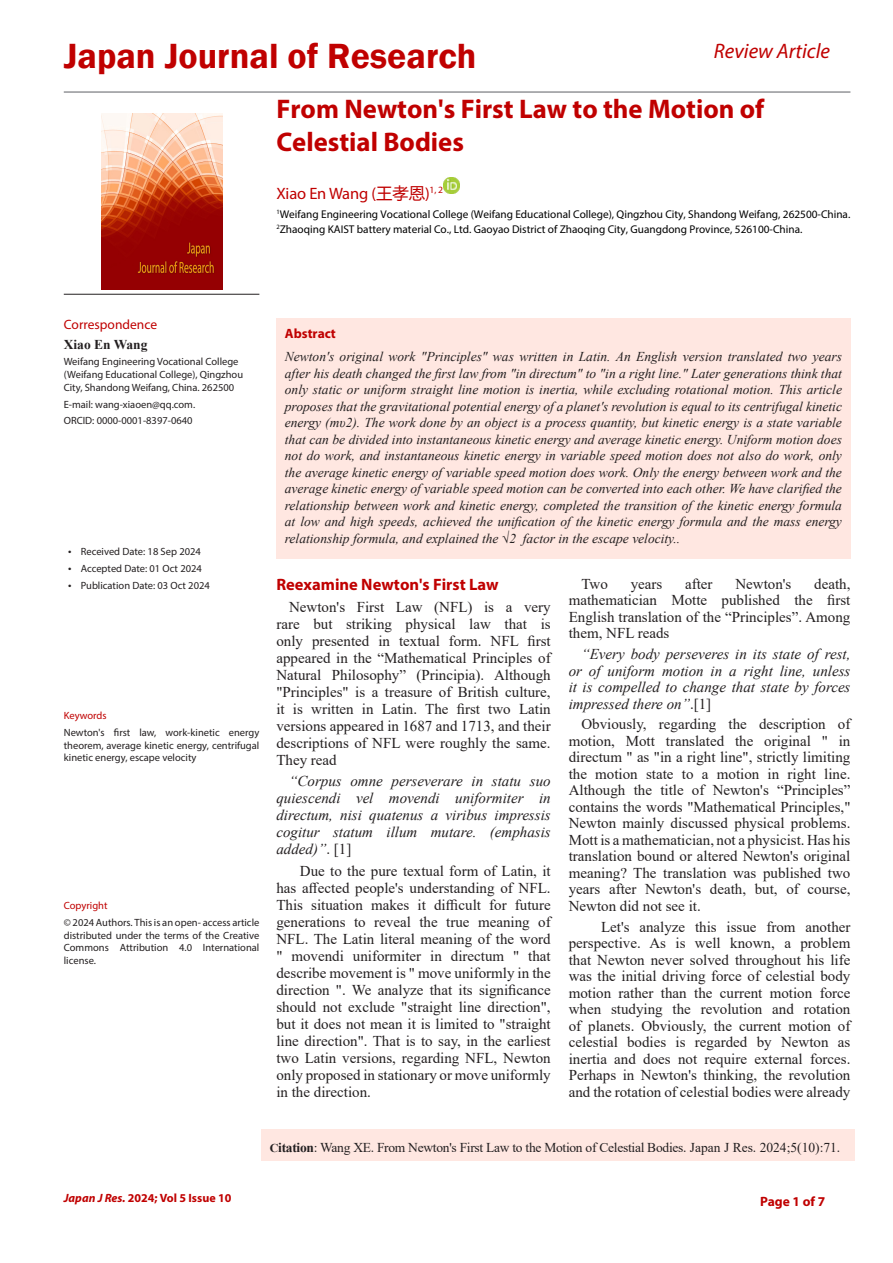
<style>
.page{position:relative;width:893px;height:1263px;background:#fff}
.page>*{position:absolute;margin:0;border:0;box-sizing:border-box;transform-origin:0 0}
.t1{font:600 36px "Franklin Gothic";color:#c00000}
.t2{font:700 27px/33px "Myriad Pro";color:#c00000}
.t3{font:italic 21px "Myriad Pro";color:#c00000}
.t4{font:700 16.5px "Myriad Pro";color:#c00000}
.t5{font:16.5px "Myriad Pro";letter-spacing:-.01em;color:#c00000}
.t6{font:15px/16.5px "Times New Roman";color:#231f20;text-align:justify}
.t7{font:italic 15px/17.1px "Times New Roman";color:#231f20;text-align:justify}
.t8{font:italic 13.5px/16.5px "Times New Roman";color:#231f20;text-align:justify}
.t9{font:13.5px "Times New Roman";letter-spacing:-.02em;color:#231f20}
.t10{font:700 13.5px "Myriad Pro";color:#c00000}
.t11{font:13.5px "Myriad Pro";color:#c00000}
.t12{font:700 13.5px "Times New Roman";color:#231f20}
.t13{font:700 12px "Myriad Pro";color:#c00000}
.t14{font:11.25px "Myriad Pro";color:#000}
.t15{font:10.5px/12.6px "Myriad Pro";color:#231f20;text-align:justify}
.t16{font:10.5px "Myriad Pro";color:#c00000}
.s1{font-family:"Microsoft Ya Hei"}
.s2{font-size:12px}
.s3{font-style:normal}
.s4{font-weight:700;font-size:12px}
.s5{font-weight:700}
.s6{font-style:italic}
</style>
<div class="page">
<div style="left:261px;top:1129px;width:593px;height:32px;background:#ffe7e1"></div>
<img style="left:101px;top:114px;width:121px;height:175px">
<img style="left:443px;top:177px;width:16px;height:16px">
<hr style="left:64px;top:294px;width:195px;height:1px;background:#231f20">
<hr style="left:64px;top:91px;width:786px;height:2px;background:#939598">
<div style="left:276px;top:318px;width:574px;height:241px;background:#ffe7e1"></div>
<h1 class="t1" style="left:64px;top:34px;width:414px">Japan Journal of Research</h1>
<p class="t2" style="left:276px;top:91px;width:489px">From Newton's First Law to the Motion of<br>Celestial Bodies</p>
<p class="t5" style="left:276px;top:183px;width:168px">Xiao En Wang (<span class="s1">王孝恩</span>)<sup>1,</sup> <sup>2</sup></p>
<p class="t14" style="left:276px;top:207px;width:575px"><sup>1</sup>Weifang Engineering Vocational College (Weifang Educational College), Qingzhou City, Shandong Weifang, 262500-China.</p>
<p class="t14" style="left:276px;top:222px;width:528px"><sup>2</sup>Zhaoqing KAIST battery material Co., Ltd. Gaoyao District of Zhaoqing City, Guangdong Province, 526100-China.</p>
<h3 class="t3" style="left:714px;top:38px;width:118px">Review Article</h3>
<p class="t11" style="left:64px;top:316px;width:95px">Correspondence</p>
<p class="t12" style="left:64px;top:334px;width:85px">Xiao En Wang</p>
<p class="t15" style="left:64px;top:355px;width:181px;text-align:left">Weifang Engineering Vocational College (Weifang Educational College), Qingzhou<br>City, Shandong Weifang, China. 262500</p>
<p class="t15" style="left:64px;top:397px;width:133px">E-mail: wang-xiaoen@qq.com.</p>
<p class="t15" style="left:64px;top:414px;width:130px">ORCID: 0000-0001-8397-0640</p>
<p class="t15" style="left:68px;top:545px;width:134px"><span class="s2">•</span> Received Date: 18 Sep 2024</p>
<p class="t15" style="left:68px;top:562px;width:135px"><span class="s2">•</span> Accepted Date: 01 Oct 2024</p>
<p class="t15" style="left:68px;top:579px;width:143px"><span class="s2">•</span> Publication Date: 03 Oct 2024</p>
<p class="t16" style="left:64px;top:709px;width:44px">Keywords</p>
<p class="t15" style="left:64px;top:726px;width:197px">Newton's first law, work-kinetic energy theorem, average kinetic energy, centrifugal kinetic energy, escape velocity</p>
<p class="t16" style="left:64px;top:899px;width:45px">Copyright</p>
<p class="t15" style="left:64px;top:916px;width:197px">© 2024 Authors. This is an open- access article distributed under the terms of the Creative Commons Attribution 4.0 International license.</p>
<p class="t10" style="left:285px;top:325px;width:53px">Abstract</p>
<p class="t8" style="left:285px;top:348px;width:559px">Newton's original work "Principles" was written in Latin. An English version translated two years after his death changed the first law from "in directum" to "in a right line." Later generations think that only static or uniform straight line motion is inertia, while excluding rotational motion. This article proposes that the gravitational potential energy of a planet's revolution is equal to its centrifugal kinetic energy (mυ2). The work done by an object is a process quantity, but kinetic energy is a state variable that can be divided into instantaneous kinetic energy and average kinetic energy. Uniform motion does not do work, and instantaneous kinetic energy in variable speed motion does not also do work, only the average kinetic energy of variable speed motion does work. Only the energy between work and the average kinetic energy of variable speed motion can be converted into each other. We have clarified the relationship between work and kinetic energy, completed the transition of the kinetic energy formula at low and high speeds, achieved the unification of the kinetic energy formula and the mass energy relationship formula, and explained the √2 factor in the escape velocity..</p>
<p class="t6" style="left:581px;top:575px;width:28px">Two</p>
<p class="t6" style="left:631px;top:575px;width:33px">years</p>
<p class="t6" style="left:685px;top:575px;width:29px">after</p>
<p class="t6" style="left:735px;top:575px;width:58px">Newton's</p>
<p class="t6" style="left:569px;top:575px;width:283px;text-indent:246px">death, mathematician Motte published the first English translation of the “Principles”. Among them, NFL reads</p>
<p class="t7" style="left:569px;top:645px;width:283px;line-height:16.5px;text-indent:13px">“Every body perseveres in its state of rest, or of uniform motion in a right line, unless it is compelled to change that state by forces impressed there on”<span class="s3">.[1]</span></p>
<p class="t6" style="left:569px;top:715px;width:283px;text-indent:13px">Obviously, regarding the description of motion, Mott translated the original " in directum " as "in a right line", strictly limiting the motion state to a motion in right line.<br>Although the title of Newton's “Principles” contains the words "Mathematical Principles," Newton mainly discussed physical problems.<br>Mott is a mathematician, not a physicist. Has his translation bound or altered Newton's original meaning? The translation was published two years after Newton's death, but, of course, Newton did not see it.</p>
<p class="t6" style="left:569px;top:918px;width:283px;text-indent:32px">Let's analyze this issue from another perspective. As is well known, a problem that Newton never solved throughout his life was the initial driving force of celestial body motion rather than the current motion force when studying the revolution and rotation of planets. Obviously, the current motion of celestial bodies is regarded by Newton as inertia and does not require external forces.<br>Perhaps in Newton's thinking, the revolution and the rotation of celestial bodies were already</p>
<p class="t4" style="left:276px;top:574px;width:224px">Reexamine Newton's First Law</p>
<p class="t6" style="left:276px;top:597px;width:276px;line-height:17.1px;text-indent:13px">Newton's First Law (NFL) is a very rare but striking physical law that is only presented in textual form. NFL first appeared in the “Mathematical Principles of Natural Philosophy” (Principia). Although "Principles" is a treasure of British culture, it is written in Latin. The first two Latin versions appeared in 1687 and 1713, and their descriptions of NFL were roughly the same.<br>They read</p>
<p class="t7" style="left:276px;top:772px;width:276px;text-indent:13px">“Corpus omne perseverare in statu suo quiescendi vel movendi uniformiter in directum, nisi quatenus a viribus impressis cogitur statum illum mutare. (emphasis added)”<span class="s3">. [1]</span></p>
<p class="t6" style="left:276px;top:862px;width:276px;line-height:17.1px;text-indent:23px">Due to the pure textual form of Latin, it has affected people's understanding of NFL.<br>This situation makes it difficult for future generations to reveal the true meaning of NFL. The Latin literal meaning of the word " movendi uniformiter in directum " that describe movement is " move uniformly in the direction ". We analyze that its significance should not exclude "straight line direction", but it does not mean it is limited to "straight line direction". That is to say, in the earliest two Latin versions, regarding NFL, Newton only proposed in stationary or move uniformly in the direction.</p>
<p class="t9" style="left:270px;top:1138px;width:572px"><span class="s4">C</span><span class="s5">itation</span>: Wang XE. From Newton's First Law to the Motion of Celestial Bodies. Japan J Res. 2024;5(10):71.</p>
<p class="t13" style="left:64px;top:1190px;width:169px"><span class="s6">Japan J Res.</span> 2024; Vol 5 Issue 10</p>
<p class="t10" style="left:760px;top:1192px;width:67px">Page 1 of 7</p>
</div>
